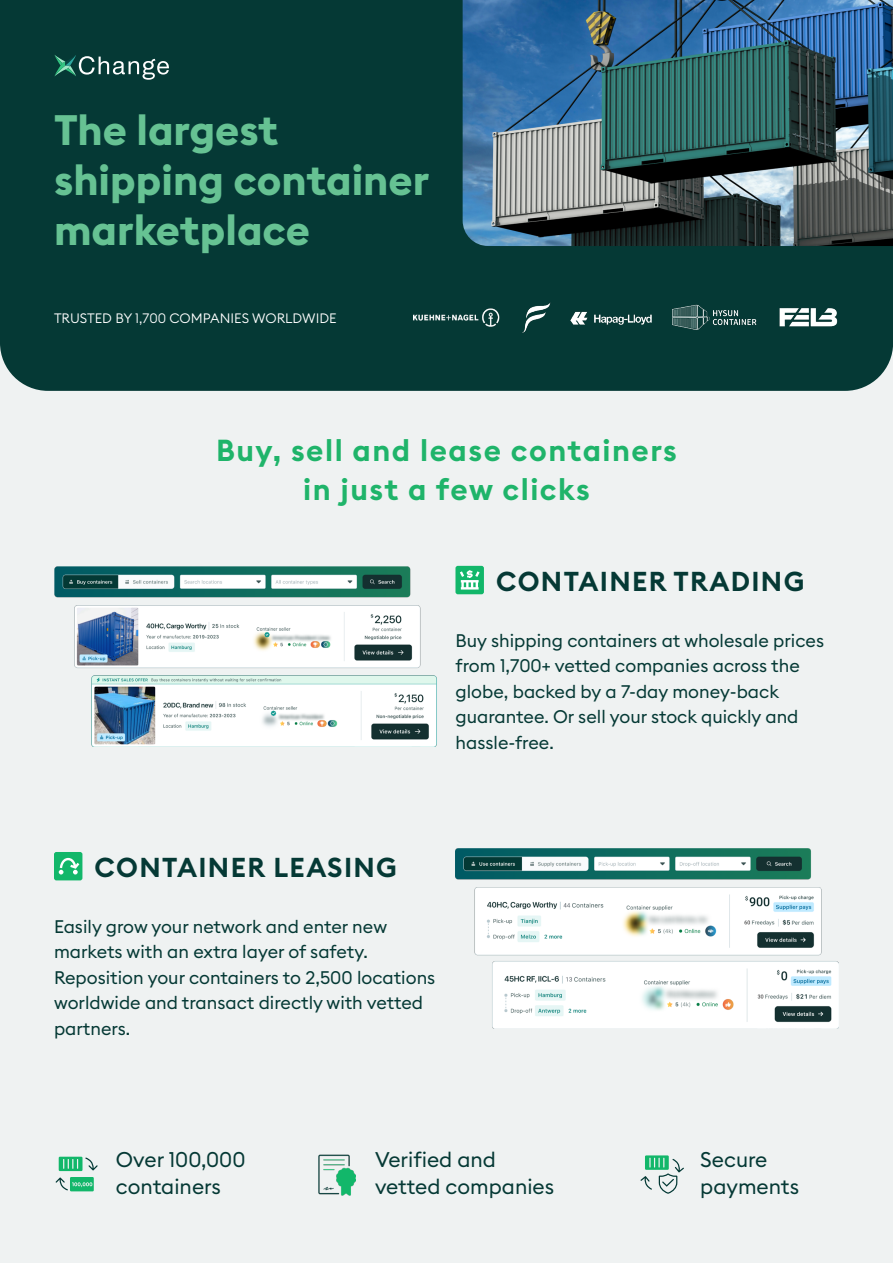
<style>
.page{position:relative;width:893px;height:1263px;background:#eff2f2}
.page>*{position:absolute;margin:0;border:0;box-sizing:border-box;transform-origin:0 0}
.t1{font:700 42px/49.5px "Euclid Square";color:#66c293}
.t2{font:600 30px/39px "Euclid Square";letter-spacing:.05em;color:#1fb46a;text-align:center}
.t3{font:600 27px "Euclid Square";letter-spacing:.05em;color:#053935}
.t4{font:21px/27px "Euclid Square";color:#053935}
.t5{font:18px/25.5px "Euclid Square";color:#053935}
.t6{font:300 13.5px "Euclid Square";color:#fff}
</style>
<div class="page">
<div style="left:0;top:0;width:893px;height:391px;background:#053935"></div>
<svg style="left:54px;top:55px;width:115px;height:25px"></svg>
<svg style="left:59px;top:1157px;width:39px;height:14px"></svg>
<svg style="left:56px;top:1177px;width:38px;height:14px"></svg>
<img style="left:318px;top:1154px;width:38px;height:41px">
<svg style="left:640px;top:1155px;width:44px;height:39px"></svg>
<img style="left:413px;top:302px;width:426px;height:31px">
<img style="left:463px;top:0;width:430px;height:246px">
<div style="left:54px;top:852px;width:28px;height:28px;background:#12b76a;border-radius:2px"></div>
<svg style="left:59px;top:858px;width:20px;height:16px"></svg>
<img style="left:455px;top:848px;width:384px;height:180px">
<div style="left:455px;top:566px;width:29px;height:28px;background:#12b76a;border-radius:2px"></div>
<svg style="left:460px;top:570px;width:20px;height:19px"></svg>
<img style="left:54px;top:566px;width:383px;height:180px">
<h1 class="t1" style="left:54px;top:107px;width:377px">The largest shipping container marketplace</h1>
<p class="t6" style="left:54px;top:310px;width:284px">TRUSTED BY 1,700 COMPANIES WORLDWIDE</p>
<h2 class="t2" style="left:216px;top:432px;width:462px">Buy, sell and lease containers in just a few clicks</h2>
<h3 class="t3" style="left:496px;top:564px;width:310px">CONTAINER TRADING</h3>
<p class="t5" style="left:455px;top:627px;width:370px">Buy shipping containers at wholesale prices from 1,700+ vetted companies across the globe, backed by a 7-day money-back guarantee. Or sell your stock quickly and hassle-free.</p>
<h3 class="t3" style="left:95px;top:850px;width:304px">CONTAINER LEASING</h3>
<p class="t5" style="left:54px;top:914px;width:383px">Easily grow your network and enter new markets with an extra layer of safety.<br>Reposition your containers to 2,500 locations worldwide and transact directly with vetted partners.</p>
<p class="t4" style="left:116px;top:1146px;width:131px">Over 100,000 containers</p>
<p class="t4" style="left:375px;top:1146px;width:181px">Verified and vetted companies</p>
<p class="t4" style="left:700px;top:1146px;width:100px">Secure payments</p>
</div>
